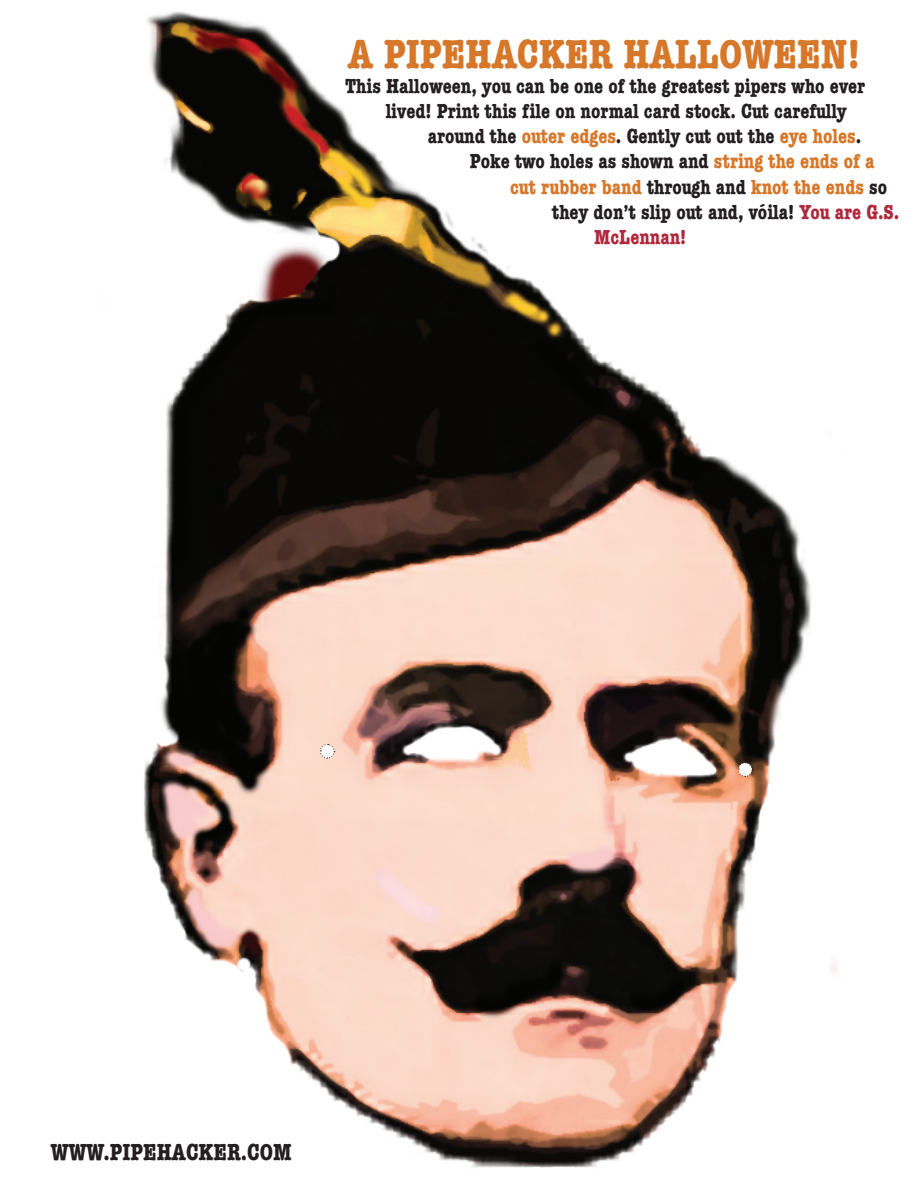
<style>
.page{position:relative;width:918px;height:1188px;background:#fff}
.page>*{position:absolute;margin:0;border:0;box-sizing:border-box;transform-origin:0 0}
.t1{font:700 condensed 42px "American Typewriter";color:#d67729}
.t2{font:700 condensed 24px "American Typewriter";color:#231f20}
.t3{font:700 condensed 21px "American Typewriter";color:#231f20}
.t4{font:700 condensed 21px "American Typewriter";color:#d67729}
.t5{font:700 condensed 21px "American Typewriter";color:#af293d}
.s1{color:#d67729}
.s2{color:#231f20}
.s3{color:#af293d}
</style>
<div class="page">
<img style="left:144px;top:11px;width:693px;height:1157px">
<svg style="left:320px;top:744px;width:15px;height:15px"></svg>
<svg style="left:738px;top:762px;width:15px;height:15px"></svg>
<h1 class="t1" style="left:348px;top:29px;width:513px">A PIPEHACKER HALLOWEEN!</h1>
<p class="t3" style="left:345px;top:73px;width:522px">This Halloween, you can be one of the greatest pipers who ever</p>
<p class="t3" style="left:386px;top:99px;width:463px">lived! Print this file on normal card stock. Cut carefully</p>
<p class="t3" style="left:428px;top:124px;width:435px">around the <span class="s1">outer edges</span>. Gently cut out the <span class="s1">eye holes</span>.</p>
<p class="t3" style="left:470px;top:149px;width:406px">Poke two holes as shown and <span class="s1">string the ends of a</span></p>
<p class="t4" style="left:510px;top:174px;width:378px">cut rubber band <span class="s2">through and</span> knot the ends <span class="s2">so</span></p>
<p class="t3" style="left:552px;top:199px;width:349px">they don’t slip out and, vóila! <span class="s3">You are G.S.</span></p>
<p class="t5" style="left:594px;top:225px;width:94px">McLennan!</p>
<p class="t2" style="left:51px;top:1138px;width:242px">WWW.PIPEHACKER.COM</p>
</div>
